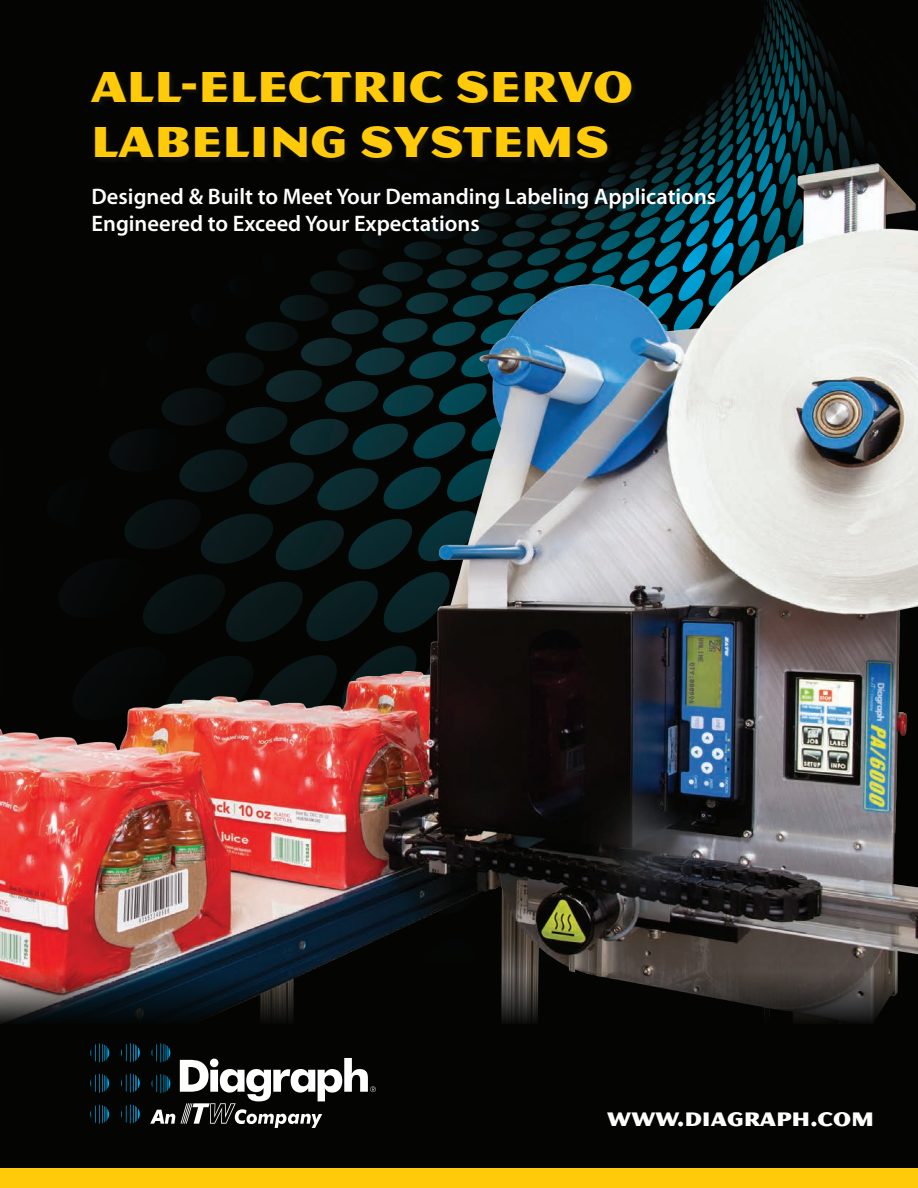
<style>
.page{position:relative;width:918px;height:1188px;background:#fff}
.page>*{position:absolute;margin:0;border:0;box-sizing:border-box;transform-origin:0 0}
.t1{font:46.5px/55.8px "Magnesium MVB Std";color:#feca0a}
.t2{font:600 22.5px/27px "Myriad Pro";color:#fff}
.t3{font:21px "Magnesium MVB Std";color:#fff}
</style>
<div class="page">
<img style="left:0;top:0;width:918px;height:1168px">
<svg style="left:0;top:962px;width:918px;height:64px;background:#231d1d"></svg>
<div style="left:0;top:1168px;width:918px;height:20px;background:#feca0a"></div>
<h1 class="t1" style="left:91px;top:57px;width:544px">ALL-ELECTRIC SERVO<br>LABELING SYSTEMS</h1>
<p class="t2" style="left:92px;top:183px;width:626px">Designed &amp; Built to Meet Your Demanding Labeling Applications<br>Engineered to Exceed Your Expectations</p>
<p class="t3" style="left:607px;top:1106px;width:269px">WWW.DIAGRAPH.COM</p>
</div>
